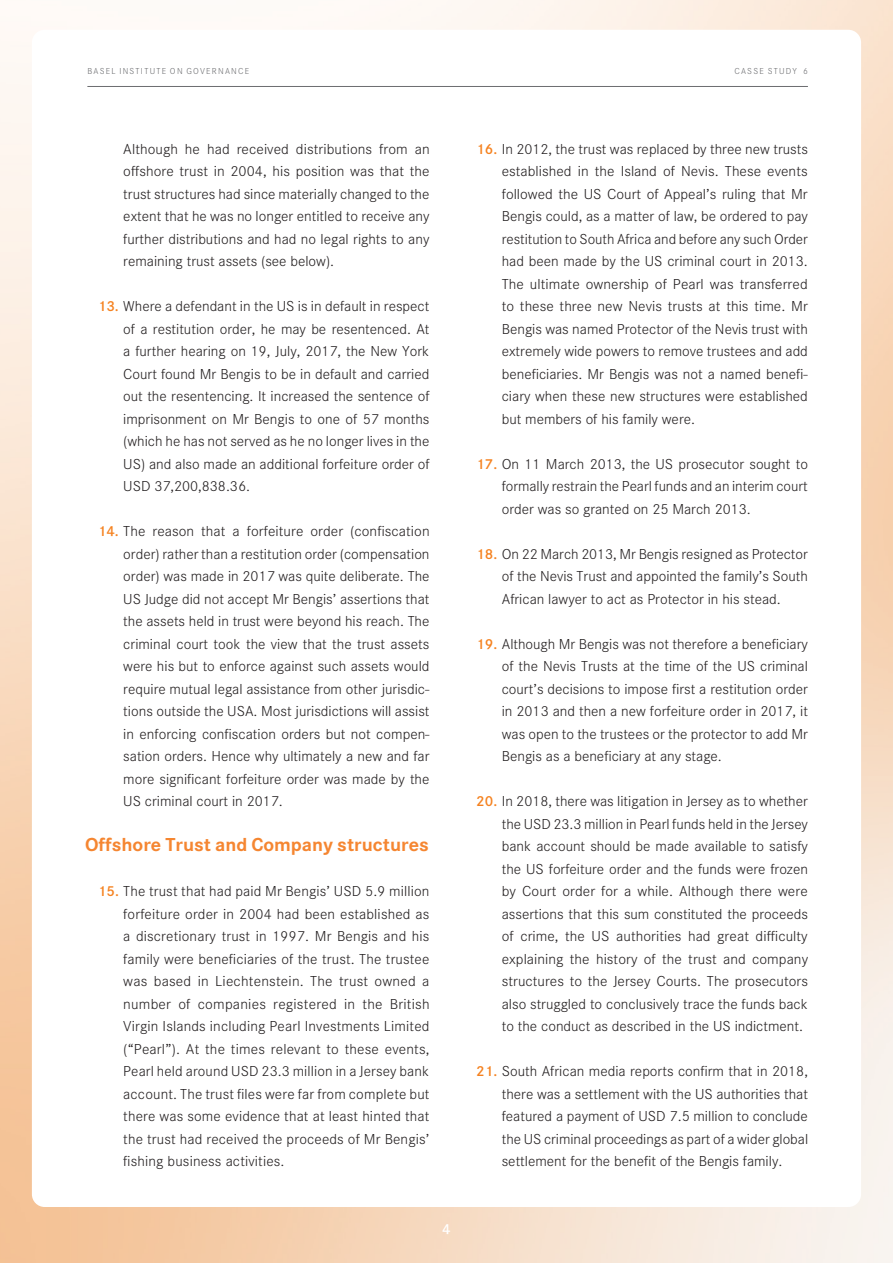
<style>
.page{position:relative;width:893px;height:1263px;background:#fff}
.page>*{position:absolute;margin:0;border:0;box-sizing:border-box;transform-origin:0 0}
.Quick_Guide_Titel_3{font:700 19.5px "Corporate S";color:#f58631}
.t1{font:300 15px/22.5px "Corporate S";color:#231f20;text-align:justify}
.t2{font:300 15px/22.5px "Corporate S";color:#231f20;text-align:justify;scale:1.04 1}
.t3{font:600 15px "Corporate S";color:#fff}
.t4{font:300 9px "Corporate S";letter-spacing:.14em;color:#6c6d70}
.s1{font-weight:600;color:#f58220}
</style>
<div class="page">
<hr style="left:87px;top:86px;width:721px;height:1px;background:#6c6d70">
<p class="t4" style="left:87px;top:66px;width:163px">BASEL INSTITUTE ON GOVERNANCE</p>
<p class="t4" style="left:734px;top:66px;width:75px">CASSE STUDY 6</p>
<p class="t2" style="left:123px;top:138px;width:296px">Although he had received distributions from an offshore trust in 2004, his position was that the trust structures had since materially changed to the extent that he was no longer entitled to receive any further distributions and had no legal rights to any remaining trust assets (see below).</p>
<p class="t1" style="left:123px;top:295px;width:308px;text-indent:-26px"><span class="s1">13.</span> Where a defendant in the US is in default in respect of a restitution order, he may be resentenced. At a further hearing on 19, July, 2017, the New York Court found Mr Bengis to be in default and carried out the resentencing. It increased the sentence of imprisonment on Mr Bengis to one of 57 months (which he has not served as he no longer lives in the US) and also made an additional forfeiture order of USD 37,200,838.36.</p>
<p class="t2" style="left:123px;top:520px;width:296px;text-indent:-26px"><span class="s1">14.</span> The reason that a forfeiture order (confiscation order) rather than a restitution order (compensation order) was made in 2017 was quite deliberate. The US Judge did not accept Mr Bengis’ assertions that the assets held in trust were beyond his reach. The criminal court took the view that the trust assets were his but to enforce against such assets would require mutual legal assistance from other jurisdic&shy;tions outside the USA. Most jurisdictions will assist in enforcing confiscation orders but not compen&shy;sation orders. Hence why ultimately a new and far more significant forfeiture order was made by the US criminal court in 2017.</p>
<p class="Quick_Guide_Titel_3" style="left:85px;top:834px;width:345px">Offshore Trust and Company structures</p>
<p class="t1" style="left:123px;top:880px;width:308px;text-indent:-26px"><span class="s1">15.</span> The trust that had paid Mr Bengis’ USD 5.9 million forfeiture order in 2004 had been established as a discretionary trust in 1997. Mr Bengis and his family were beneficiaries of the trust. The trustee was based in Liechtenstein. The trust owned a number of companies registered in the British Virgin Islands including Pearl Investments Limited (“Pearl”). At the times relevant to these events, Pearl held around USD 23.3 million in a Jersey bank account. The trust files were far from complete but there was some evidence that at least hinted that the trust had received the proceeds of Mr Bengis’ fishing business activities.</p>
<p class="t3" style="left:442px;top:1220px;width:10px">4</p>
<p class="t1" style="left:502px;top:138px;width:308px;text-indent:-26px"><span class="s1">16.</span> In 2012, the trust was replaced by three new trusts established in the Island of Nevis. These events followed the US Court of Appeal’s ruling that Mr Bengis could, as a matter of law, be ordered to pay restitution to South Africa and before any such Order had been made by the US criminal court in 2013.<br>The ultimate ownership of Pearl was transferred to these three new Nevis trusts at this time. Mr Bengis was named Protector of the Nevis trust with extremely wide powers to remove trustees and add beneficiaries. Mr Bengis was not a named benefi&shy;ciary when these new structures were established but members of his family were.</p>
<p class="t1" style="left:502px;top:453px;width:308px;text-indent:-26px"><span class="s1">17.</span> On 11 March 2013, the US prosecutor sought to formally restrain the Pearl funds and an interim court order was so granted on 25 March 2013.</p>
<p class="t1" style="left:502px;top:543px;width:308px;text-indent:-26px"><span class="s1">18.</span> On 22 March 2013, Mr Bengis resigned as Protector of the Nevis Trust and appointed the family’s South African lawyer to act as Protector in his stead.</p>
<p class="t1" style="left:502px;top:633px;width:308px;text-indent:-26px"><span class="s1">19.</span> Although Mr Bengis was not therefore a beneficiary of the Nevis Trusts at the time of the US criminal court’s decisions to impose first a restitution order in 2013 and then a new forfeiture order in 2017, it was open to the trustees or the protector to add Mr Bengis as a beneficiary at any stage.</p>
<p class="t1" style="left:502px;top:790px;width:308px;text-indent:-26px"><span class="s1">20.</span> In 2018, there was litigation in Jersey as to whether the USD 23.3 million in Pearl funds held in the Jersey bank account should be made available to satisfy the US forfeiture order and the funds were frozen by Court order for a while. Although there were assertions that this sum constituted the proceeds of crime, the US authorities had great difficulty explaining the history of the trust and company structures to the Jersey Courts. The prosecutors also struggled to conclusively trace the funds back to the conduct as described in the US indictment.</p>
<p class="t1" style="left:502px;top:1060px;width:308px;text-indent:-26px"><span class="s1">21.</span> South African media reports confirm that in 2018, there was a settlement with the US authorities that featured a payment of USD 7.5 million to conclude the US criminal proceedings as part of a wider global settlement for the benefit of the Bengis family.</p>
</div>
